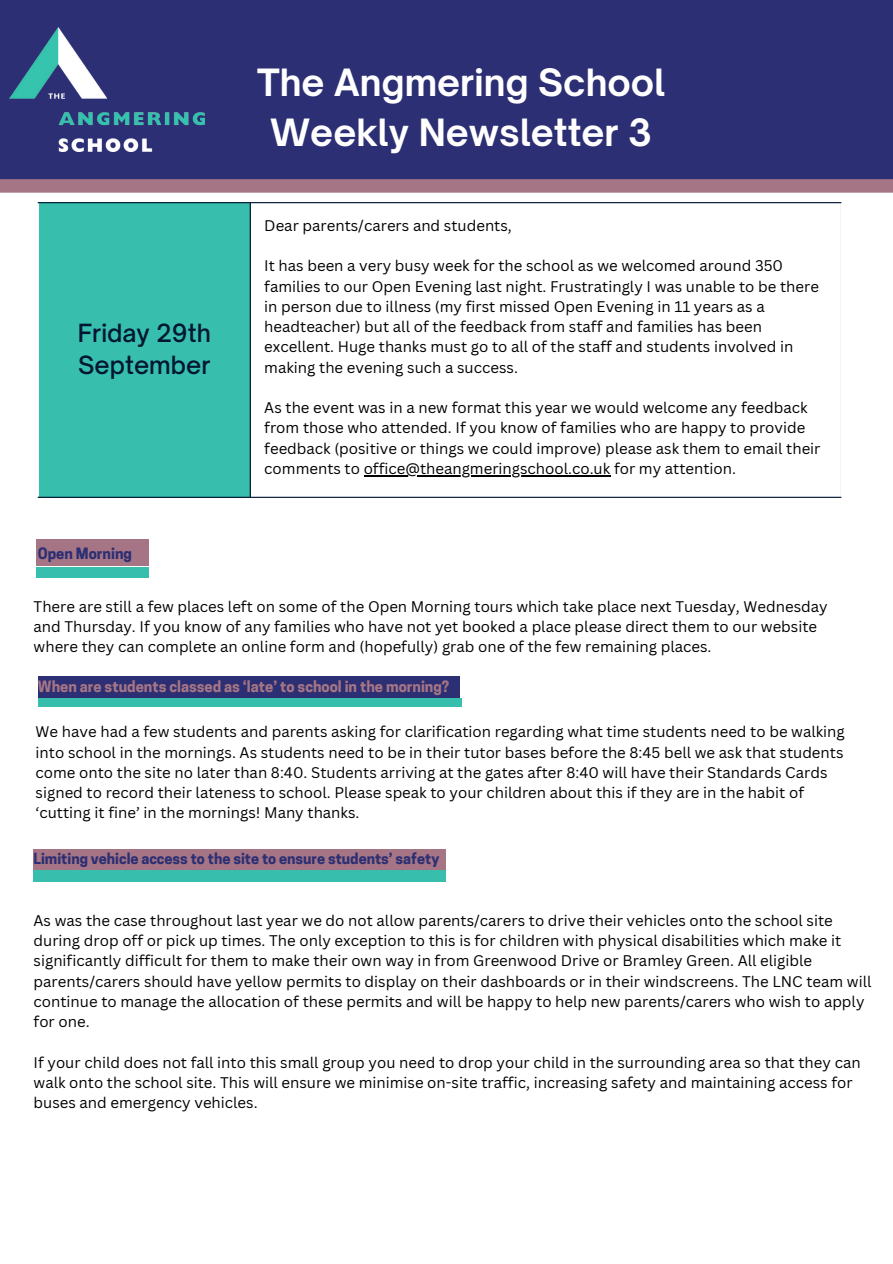
<style>
.page{position:relative;width:893px;height:1264px;background:#fff}
.page>*{position:absolute;margin:0;border:0;box-sizing:border-box;transform-origin:0 0}
.t1{font:700 36px/49.5px "Open Sauce One";color:#fff;text-align:center}
.t2{font:500 24px/32.5px "Open Sauce One";color:#001632}
.t3{font:15px/20.2px "Canva Sans";color:#000}
.t4{font:700 14.7px "Cooper Hewitt";color:#a67585}
.t5{font:700 14.7px "Cooper Hewitt";color:#2c2f73}
.t6{font:700 14.4px "Cooper Hewitt";color:#2c2f73}
</style>
<div class="page">
<div style="left:0;top:0;width:892px;height:181px;background:#2c2f73"></div>
<img style="left:9px;top:27px;width:195px;height:124px">
<div style="left:0;top:179px;width:892px;height:14px;background:#a67585"></div>
<div style="left:38px;top:202px;width:212px;height:295px;background:#38bead"></div>
<hr style="left:363px;top:475px;width:247px;height:1px;background:#000">
<hr style="left:38px;top:203px;width:1px;height:294px;background:#fff">
<hr style="left:250px;top:203px;width:1px;height:294px;background:#001632">
<hr style="left:38px;top:202px;width:803px;height:1px;background:#001632">
<hr style="left:38px;top:497px;width:803px;height:1px;background:#001632">
<div style="left:36px;top:566px;width:112px;height:11px;background:#38bead"></div>
<div style="left:38px;top:675px;width:421px;height:23px;background:#2c2f73"></div>
<div style="left:38px;top:698px;width:423px;height:9px;background:#38bead"></div>
<div style="left:34px;top:849px;width:411px;height:24px;background:#a67585"></div>
<div style="left:34px;top:870px;width:411px;height:12px;background:#38bead"></div>
<div style="left:36px;top:539px;width:112px;height:27px;background:#a67585"></div>
<p class="t2" style="left:78px;top:316px;width:134px">Friday 29th<br>September</p>
<p class="t1" style="left:257px;top:58px;width:409px">The Angmering School<br>Weekly Newsletter 3</p>
<p class="t3" style="left:264px;top:215px;width:249px">Dear parents/carers and students,</p>
<p class="t3" style="left:264px;top:255px;width:556px">It has been a very busy week for the school as we welcomed around 350 families to our Open Evening last night. Frustratingly I was unable to be there in person due to illness (my first missed Open Evening in 11 years as a headteacher) but all of the feedback from staff and families has been excellent. Huge thanks must go to all of the staff and students involved in making the evening such a success.</p>
<p class="t3" style="left:264px;top:397px;width:557px">As the event was in a new format this year we would welcome any feedback from those who attended. If you know of families who are happy to provide feedback (positive or things we could improve) please ask them to email their comments to office@theangmeringschool.co.uk for my attention.</p>
<p class="t5" style="left:38px;top:548px;width:96px">Open Morning</p>
<p class="t3" style="left:34px;top:596px;width:795px">There are still a few places left on some of the Open Morning tours which take place next Tuesday, Wednesday and Thursday. If you know of any families who have not yet booked a place please direct them to our website where they can complete an online form and (hopefully) grab one of the few remaining places.</p>
<p class="t4" style="left:38px;top:681px;width:412px">When are students classed as ‘late’ to school in the morning?</p>
<p class="t3" style="left:36px;top:721px;width:810px">We have had a few students and parents asking for clarification regarding what time students need to be walking into school in the mornings. As students need to be in their tutor bases before the 8:45 bell we ask that students come onto the site no later than 8:40. Students arriving at the gates after 8:40 will have their Standards Cards signed to record their lateness to school. Please speak to your children about this if they are in the habit of ‘cutting it fine’ in the mornings! Many thanks.</p>
<p class="t6" style="left:34px;top:852px;width:407px">Limiting vehicle access to the site to ensure students’ safety</p>
<p class="t3" style="left:34px;top:909px;width:839px">As was the case throughout last year we do not allow parents/carers to drive their vehicles onto the school site during drop off or pick up times. The only exception to this is for children with physical disabilities which make it significantly difficult for them to make their own way in from Greenwood Drive or Bramley Green. All eligible parents/carers should have yellow permits to display on their dashboards or in their windscreens. The LNC team will continue to manage the allocation of these permits and will be happy to help new parents/carers who wish to apply for one.</p>
<p class="t3" style="left:34px;top:1051px;width:828px">If your child does not fall into this small group you need to drop your child in the surrounding area so that they can walk onto the school site. This will ensure we minimise on-site traffic, increasing safety and maintaining access for buses and emergency vehicles.</p>
</div>
